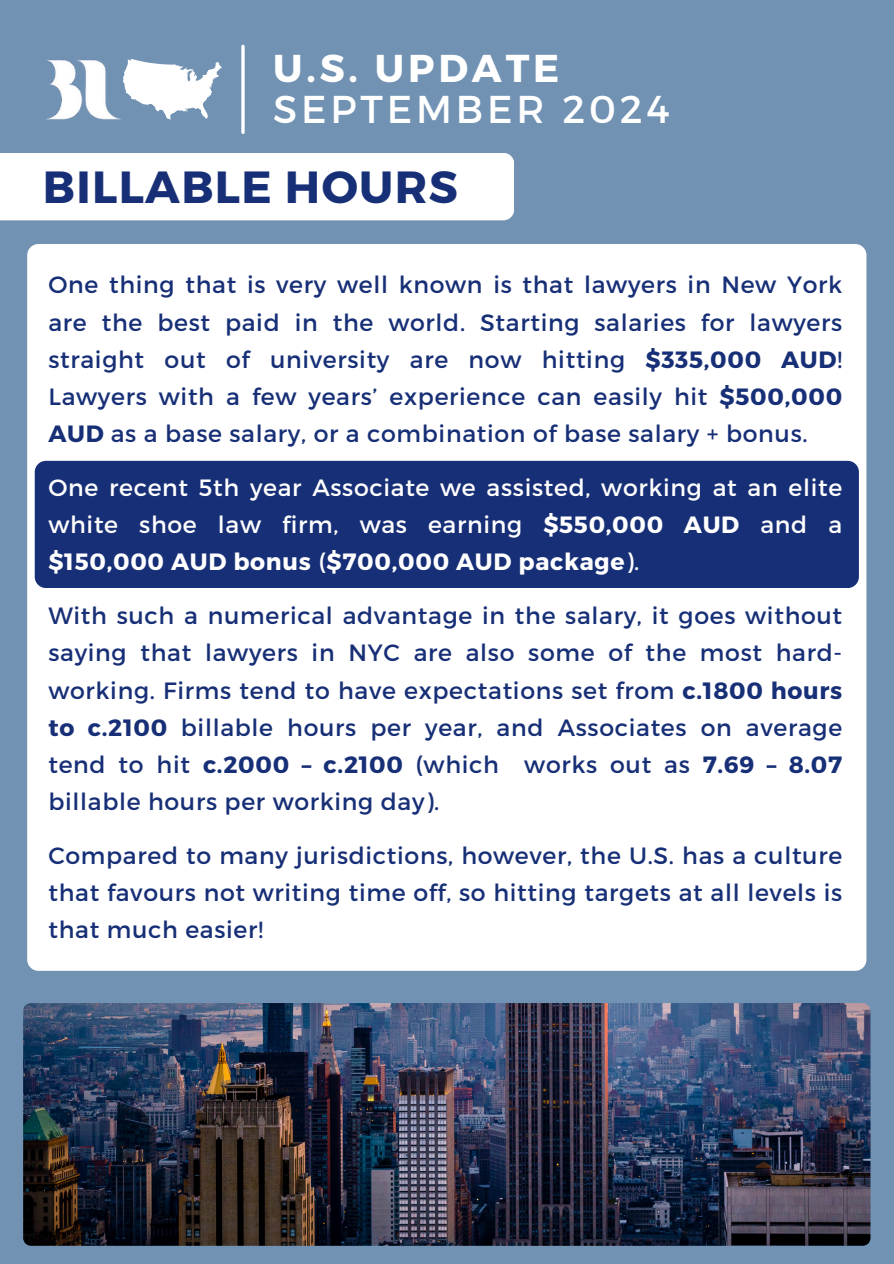
<style>
.page{position:relative;width:894px;height:1264px;background:#fff}
.page>*{position:absolute;margin:0;border:0;box-sizing:border-box;transform-origin:0 0}
.t1{font:700 45px "Montserrat";letter-spacing:.03em;color:#172f76}
.t2{font:38.85px/41.1px "Montserrat";letter-spacing:.1em;color:#fff}
.t3{font:23.55px/37.2px "Montserrat";letter-spacing:.03em;color:#172f76;text-align:justify}
.t4{font:23.55px/37.2px "Montserrat";letter-spacing:.03em;color:#fff;text-align:justify}
.s1{font-weight:700}
</style>
<div class="page">
<div style="left:0;top:0;width:893px;height:1263px;background:#7192b3"></div>
<div style="left:27px;top:244px;width:839px;height:726px;background:#fff;border-radius:11px"></div>
<div style="left:35px;top:461px;width:823px;height:127px;background:#172f76;border-radius:11px"></div>
<div style="left:0;top:153px;width:514px;height:67px;background:#fff"></div>
<hr style="left:241px;top:46px;width:3px;height:86px;background:#fff">
<img style="left:46px;top:60px;width:75px;height:60px">
<svg style="left:123px;top:59px;width:99px;height:60px"></svg>
<img style="left:23px;top:1003px;width:847px;height:242px">
<p class="t2" style="left:273px;top:46px;width:398px"><span class="s1">U.S. UPDATE<br></span>SEPTEMBER 2024</p>
<p class="t1" style="left:43px;top:158px;width:416px">BILLABLE HOURS</p>
<p class="t3" style="left:48px;top:265px;width:795px">One thing that is very well known is that lawyers in New York are the best paid in the world. Starting salaries for lawyers straight out of university are now hitting <span class="s1">$335,000 AUD</span>!<br>Lawyers with a few years’ experience can easily hit <span class="s1">$500,000<br>AUD</span> as a base salary, or a combination of base salary + bonus.</p>
<p class="t4" style="left:48px;top:468px;width:795px">One recent 5th year Associate we assisted, working at an elite white shoe law firm, was earning <span class="s1">$550,000 AUD</span> and a <span class="s1">$150,000 AUD bonus</span> (<span class="s1">$700,000 AUD package</span>).</p>
<h2 class="t3" style="left:48px;top:596px;width:795px">With such a numerical advantage in the salary, it goes without saying that lawyers in NYC are also some of the most hard&shy;working. Firms tend to have expectations set from <span class="s1">c.1800 hours to c.2100</span> billable hours per year, and Associates on average tend to hit <span class="s1">c.2000 – c.2100</span> (which works out as <span class="s1">7.69 – 8.07 </span>billable hours per working day).</h2>
<h1 class="t3" style="left:48px;top:835px;width:795px">Compared to many jurisdictions, however, the U.S. has a culture that favours not writing time off, so hitting targets at all levels is that much easier!</h1>
</div>
